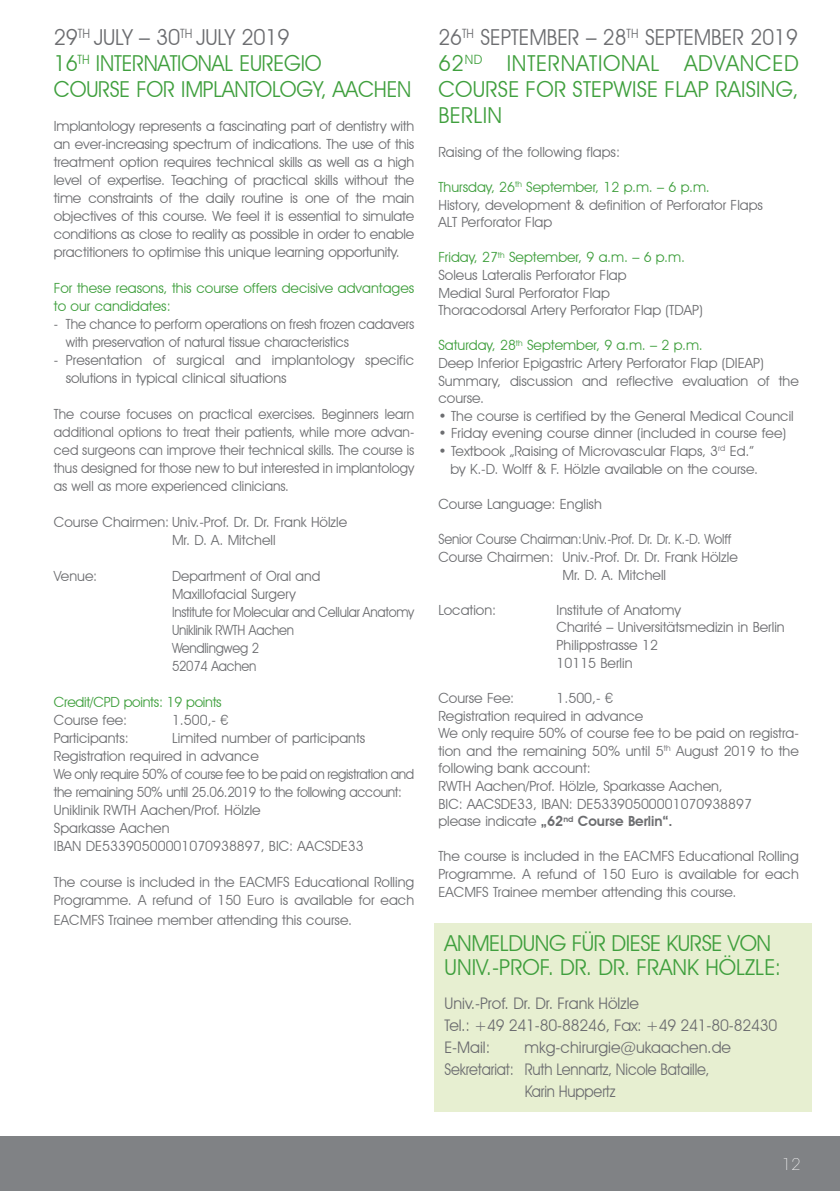
<style>
.page{position:relative;width:840px;height:1191px;background:#fff}
.page>*{position:absolute;margin:0;border:0;box-sizing:border-box;transform-origin:0 0}
.t1{font:22px/26px "Avant Garde IT Cby BT";letter-spacing:-.01em;color:#3f9f3d}
.t2{font:16px/22px "Avant Garde IT Cby BT";letter-spacing:-.01em;color:#6c6d70}
.t3{font:16px "Avant Garde IT Cby BT";letter-spacing:-.01em;color:#6c6d70;scale:.91 1}
.t4{font:200 16px "Avant Garde";color:#fff}
.t5{font:14px/17.6px "Avant Garde IT Cby BT";color:#6c6d70}
.t6{font:14px/18px "Avant Garde IT Cby BT";color:#6c6d70;text-align:justify;scale:.95 1}
.t7{font:14px/18px "Avant Garde IT Cby BT";letter-spacing:-.02em;color:#6c6d70}
.t8{font:14px/18px "Avant Garde IT Cby BT";color:#6c6d70;scale:.96 1}
.t9{font:14px/18px "Avant Garde IT Cby BT";color:#3f9f3d}
.t10{font:14px "Avant Garde IT Cby BT";color:#6c6d70;scale:.93 1}
.t11{font:14px "Avant Garde IT Cby BT";letter-spacing:-.02em;color:#3f9f3d}
.s1{color:#6c6d70}
.s2{color:#3f9f3d}
.s3{font-weight:600}
</style>
<div class="page">
<div style="left:0;top:1136px;width:839px;height:55px;background:#808285"></div>
<div style="left:434px;top:923px;width:377px;height:188px;background:#e7efd1"></div>
<h1 class="t1" style="left:54px;top:24px;width:359px"><span class="s1">29</span><sup>TH</sup> <span class="s1">JULY – 30</span><sup>TH</sup> <span class="s1">JULY 2019<br></span>16<sup>TH</sup> INTERNATIONAL EUREGIO<br>COURSE FOR IMPLANTOLOGY, AACHEN</h1>
<p class="t5" style="left:54px;top:117px;width:362px;text-align:justify">Implantology represents a fascinating part of dentistry with an ever-increasing spectrum of indications. The use of this treatment option requires technical skills as well as a high level of expertise. Teaching of practical skills without the time constraints of the daily routine is one of the main objectives of this course. We feel it is essential to simulate conditions as close to reality as possible in order to enable practitioners to optimise this unique learning opportunity.</p>
<p class="t9" style="left:54px;top:279px;width:361px">For these reasons, this course offers decisive advantages to our candidates:</p>
<p class="t8" style="left:66px;top:315px;width:364px;text-indent:-12px">- The chance to perform operations on fresh frozen cadavers with preservation of natural tissue characteristics</p>
<p class="t5" style="left:66px;top:351px;width:349px;text-indent:-12px">- Presentation of surgical and implantology specific solutions in typical clinical situations</p>
<p class="t6" style="left:54px;top:405px;width:380px">The course focuses on practical exercises. Beginners learn additional options to treat their patients, while more advan&shy;ced surgeons can improve their technical skills. The course is thus designed for those new to but interested in implantology as well as more experienced clinicians.</p>
<p class="t5" style="left:172px;top:513px;width:177px;text-indent:-118px">Course Chairmen: Univ.-Prof. Dr. Dr. Frank Hölzle<br>Mr. D. A. Mitchell</p>
<p class="t5" style="left:54px;top:567px;width:45px">Venue:</p>
<p class="t7" style="left:172px;top:567px;width:243px">Department of Oral and<br>Maxillofacial Surgery<br>Institute for Molecular and Cellular Anatomy<br>Uniklinik RWTH Aachen<br>Wendlingweg 2<br>52074 Aachen</p>
<p class="t11" style="left:54px;top:694px;width:169px">Credit/CPD points: 19 points</p>
<p class="t5" style="left:54px;top:711px;width:75px">Course fee:</p>
<p class="t5" style="left:172px;top:711px;width:58px">1.500,- €</p>
<p class="t5" style="left:54px;top:729px;width:76px">Participants:</p>
<p class="t5" style="left:54px;top:729px;width:361px;text-indent:118px">Limited number of participants Registration required in advance<br>We only require 50% of course fee to be paid on registration and the remaining 50% until 25.06.2019 to the following account:<br>Uniklinik RWTH Aachen/Prof. Hölzle<br>Sparkasse Aachen<br>IBAN DE53390500001070938897, BIC: AACSDE33</p>
<p class="t5" style="left:54px;top:873px;width:361px">The course is included in the EACMFS Educational Rolling<br>Programme. A refund of 150 Euro is available for each</p>
<p class="t5" style="left:54px;top:911px;width:299px">EACMFS Trainee member attending this course.</p>
<h1 class="t1" style="left:438px;top:24px;width:362px;text-align:justify"><span class="s1">26</span><sup>TH</sup> <span class="s1">SEPTEMBER – 28</span><sup>TH</sup> <span class="s1">SEPTEMBER 2019<br></span>62<sup>ND</sup> INTERNATIONAL ADVANCED COURSE FOR STEPWISE FLAP RAISING, BERLIN</h1>
<p class="t5" style="left:438px;top:143px;width:183px">Raising of the following flaps:</p>
<p class="t5" style="left:438px;top:178px;width:326px"><span class="s2">Thursday, 26</span><sup>th</sup> <span class="s2">September, 12 p.m. – 6 p.m.<br></span>History, development &amp; definition of Perforator Flaps<br>ALT Perforator Flap</p>
<p class="t5" style="left:438px;top:248px;width:266px"><span class="s2">Friday, 27</span><sup>th</sup> <span class="s2">September, 9 a.m. – 6 p.m.<br></span>Soleus Lateralis Perforator Flap<br>Medial Sural Perforator Flap<br>Thoracodorsal Artery Perforator Flap (TDAP)</p>
<p class="t5" style="left:438px;top:336px;width:362px"><span class="s2">Saturday, 28</span><sup>th</sup> <span class="s2">September, 9 a.m. – 2 p.m.<br></span>Deep Inferior Epigastric Artery Perforator Flap (DIEAP)<br>Summary, discussion and reflective evaluation of the course.</p>
<p class="t5" style="left:438px;top:407px;width:356px">• The course is certified by the General Medical Council</p>
<p class="t5" style="left:438px;top:424px;width:349px">• Friday evening course dinner (included in course fee)</p>
<p class="t5" style="left:438px;top:442px;width:321px;text-align:right">• Textbook „Raising of Microvascular Flaps, 3<sup>rd</sup> Ed.” by K.-D. Wolff &amp; F. Hölzle available on the course.</p>
<p class="t5" style="left:438px;top:495px;width:165px">Course Language: English</p>
<p class="t10" style="left:438px;top:530px;width:316px">Senior Course Chairman:Univ.-Prof. Dr. Dr. K.-D. Wolff</p>
<p class="t5" style="left:438px;top:548px;width:301px">Course Chairmen: Univ.-Prof. Dr. Dr. Frank Hölzle</p>
<p class="t5" style="left:562px;top:566px;width:105px">Mr. D. A. Mitchell</p>
<p class="t5" style="left:438px;top:601px;width:59px">Location:</p>
<p class="t5" style="left:556px;top:601px;width:229px">Institute of Anatomy<br>Charité – Universitätsmedizin in Berlin<br>Philippstrasse 12<br>10115 Berlin</p>
<p class="t5" style="left:438px;top:689px;width:77px">Course Fee:</p>
<p class="t5" style="left:438px;top:689px;width:362px;text-indent:118px">1.500,- €<br>Registration required in advance<br>We only require 50% of course fee to be paid on registra&shy;tion and the remaining 50% until 5<sup>th</sup> August 2019 to the following bank account:<br>RWTH Aachen/Prof. Hölzle, Sparkasse Aachen,<br>BIC: AACSDE33, IBAN: DE53390500001070938897<br>please indicate <span class="s3">„62</span><sup>nd</sup> <span class="s3">Course Berlin“.</span></p>
<p class="t5" style="left:438px;top:847px;width:361px;text-align:justify">The course is included in the EACMFS Educational Rolling Programme. A refund of 150 Euro is available for each EACMFS Trainee member attending this course.</p>
<h1 class="t1" style="left:444px;top:931px;width:338px;line-height:24px">ANMELDUNG FÜR DIESE KURSE VON<br>UNIV.-PROF. DR. DR. FRANK HÖLZLE:</h1>
<p class="t2" style="left:444px;top:992px;width:334px">Univ.-Prof. Dr. Dr. Frank Hölzle<br>Tel.: +49 241-80-88246, Fax: +49 241-80-82430<br>E-Mail:</p>
<p class="t2" style="left:524px;top:1036px;width:208px">mkg-chirurgie@ukaachen.de</p>
<p class="t3" style="left:444px;top:1059px;width:292px">Sekretariat: Ruth Lennartz, Nicole Bataille,</p>
<p class="t3" style="left:524px;top:1081px;width:101px">Karin Huppertz</p>
<p class="t4" style="left:781px;top:1154px;width:20px">12</p>
</div>
